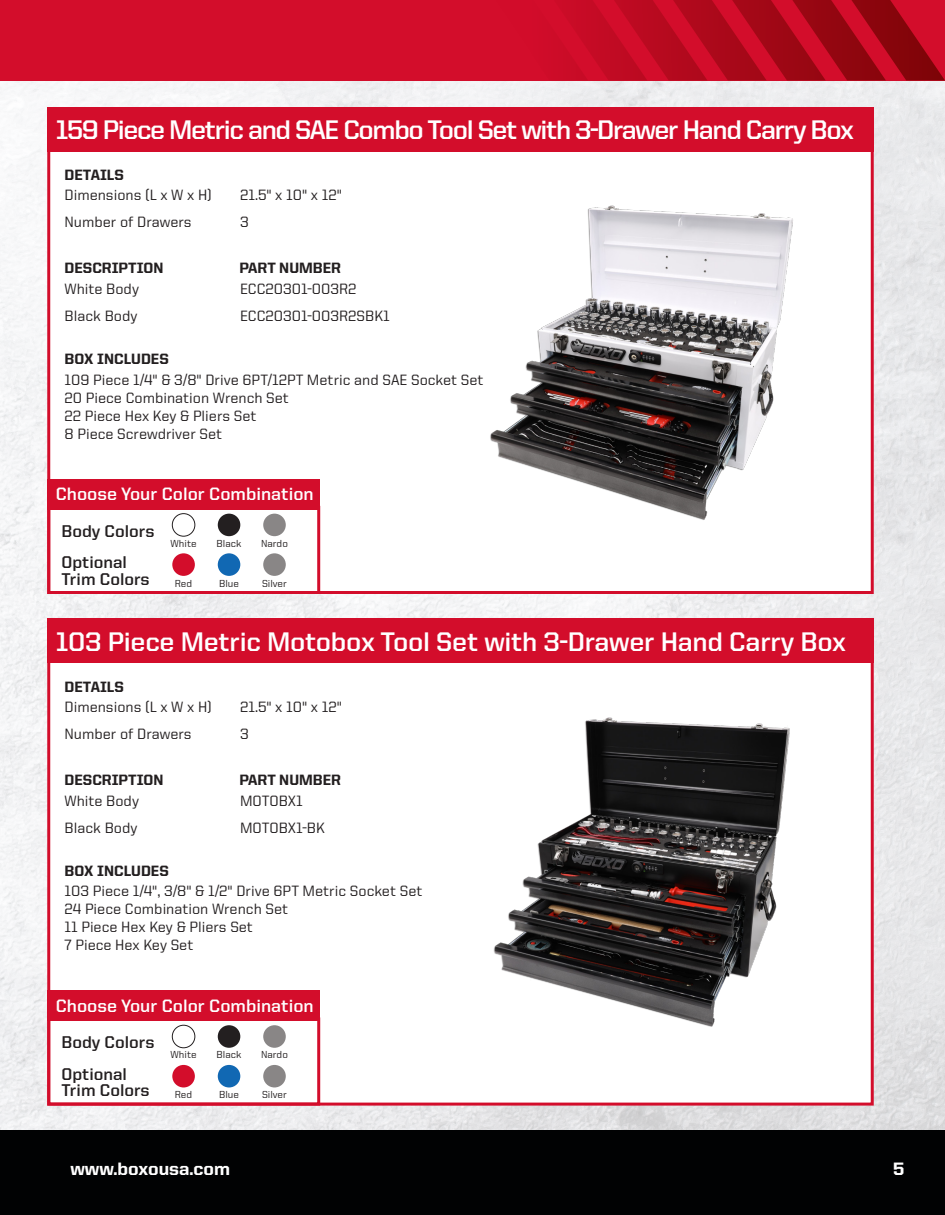
<style>
.page{position:relative;width:945px;height:1215px;background:#fff}
.page>*{position:absolute;margin:0;border:0;box-sizing:border-box;transform-origin:0 0}
.t1{font:700 27px "United Sans Reg";letter-spacing:-.05em;color:#fff}
.t2{font:700 27px "United Sans Reg";letter-spacing:-.01em;color:#fff}
.t3{font:700 18px "United Sans Reg";color:#fff}
.t4{font:800 18px "United Sans Reg";color:#fff}
.t5{font:700 17.1px "United Sans Reg";color:#231f20}
.t6{font:500 15px "United Sans Reg";color:#231f20}
.t7{font:800 15px "United Sans Reg";color:#231f20}
.t8{font:500 10.2px "United Sans Reg";color:#231f20}
</style>
<div class="page">
<img style="left:0;top:80px;width:945px;height:1050px">
<div style="left:0;top:1130px;width:945px;height:85px;background:#010203"></div>
<div style="left:0;top:0;width:945px;height:80px;background:#d30d2b"></div>
<svg style="left:576px;top:0;width:369px;height:80px"></svg>
<div style="left:47px;top:619px;width:827px;height:487px;background:#fff;border:3px solid #d30d2b"></div>
<div style="left:47px;top:107px;width:827px;height:487px;background:#fff;border:3px solid #d30d2b"></div>
<img style="left:490px;top:205px;width:303px;height:315px">
<div style="left:47px;top:107px;width:827px;height:44px;background:#d30d2b"></div>
<img style="left:493px;top:717px;width:297px;height:310px">
<div style="left:47px;top:619px;width:827px;height:44px;background:#d30d2b"></div>
<div style="left:47px;top:506px;width:273px;height:88px;border:3px solid #d30d2b"></div>
<div style="left:172px;top:513px;width:23px;height:24px;border:1px solid #231f20;border-radius:50%"></div>
<div style="left:172px;top:553px;width:23px;height:23px;background:#d30d2b;border-radius:50%"></div>
<div style="left:218px;top:514px;width:22px;height:22px;background:#231f20;border-radius:50%"></div>
<div style="left:218px;top:553px;width:22px;height:23px;background:#1168b3;border-radius:50%"></div>
<svg style="left:263px;top:553px;width:23px;height:23px"></svg>
<svg style="left:263px;top:514px;width:23px;height:22px"></svg>
<div style="left:47px;top:479px;width:273px;height:30px;background:#d30d2b"></div>
<div style="left:47px;top:1017px;width:273px;height:89px;border:3px solid #d30d2b"></div>
<div style="left:172px;top:1025px;width:23px;height:23px;border:1px solid #231f20;border-radius:50%"></div>
<div style="left:172px;top:1065px;width:23px;height:22px;background:#d30d2b;border-radius:50%"></div>
<div style="left:218px;top:1025px;width:22px;height:23px;background:#231f20;border-radius:50%"></div>
<div style="left:218px;top:1065px;width:22px;height:22px;background:#1168b3;border-radius:50%"></div>
<div style="left:263px;top:1065px;width:23px;height:22px;background:#898686;border-radius:11px"></div>
<div style="left:263px;top:1025px;width:23px;height:23px;background:#898686;border-radius:11px"></div>
<div style="left:47px;top:991px;width:273px;height:30px;background:#d30d2b"></div>
<p class="t1" style="left:56px;top:115px;width:800px">159 Piece Metric and SAE Combo Tool Set with 3-Drawer Hand Carry Box</p>
<p class="t7" style="left:65px;top:166px;width:61px">DETAILS</p>
<p class="t6" style="left:65px;top:187px;width:149px">Dimensions (L x W x H)</p>
<p class="t6" style="left:240px;top:187px;width:103px">21.5" x 10" x 12"</p>
<p class="t6" style="left:65px;top:214px;width:129px">Number of Drawers</p>
<p class="t6" style="left:240px;top:214px;width:10px">3</p>
<p class="t7" style="left:65px;top:260px;width:101px">DESCRIPTION</p>
<p class="t7" style="left:239px;top:260px;width:103px">PART NUMBER</p>
<p class="t6" style="left:65px;top:281px;width:76px">White Body</p>
<p class="t6" style="left:240px;top:281px;width:118px">ECC20301-003R2</p>
<p class="t6" style="left:65px;top:308px;width:74px">Black Body</p>
<p class="t6" style="left:240px;top:308px;width:151px">ECC20301-003R2SBK1</p>
<p class="t7" style="left:65px;top:351px;width:106px">BOX INCLUDES</p>
<p class="t6" style="left:65px;top:371px;width:421px">109 Piece 1/4" &amp; 3/8" Drive 6PT/12PT Metric and SAE Socket Set</p>
<p class="t6" style="left:65px;top:389px;width:226px">20 Piece Combination Wrench Set</p>
<p class="t6" style="left:65px;top:407px;width:193px">22 Piece Hex Key &amp; Pliers Set</p>
<p class="t6" style="left:65px;top:425px;width:159px">8 Piece Screwdriver Set</p>
<p class="t3" style="left:56px;top:484px;width:259px">Choose Your Color Combination</p>
<p class="t5" style="left:62px;top:521px;width:94px">Body Colors</p>
<p class="t5" style="left:62px;top:553px;width:67px">Optional</p>
<p class="t5" style="left:62px;top:569px;width:90px">Trim Colors</p>
<p class="t8" style="left:171px;top:538px;width:27px">White</p>
<p class="t8" style="left:175px;top:577px;width:19px">Red</p>
<p class="t8" style="left:217px;top:538px;width:26px">Black</p>
<p class="t8" style="left:219px;top:577px;width:21px">Blue</p>
<p class="t8" style="left:262px;top:577px;width:26px">Silver</p>
<p class="t8" style="left:261px;top:538px;width:28px">Nardo</p>
<p class="t2" style="left:56px;top:627px;width:792px">103 Piece Metric Motobox Tool Set with 3-Drawer Hand Carry Box</p>
<p class="t7" style="left:65px;top:679px;width:61px">DETAILS</p>
<p class="t6" style="left:65px;top:699px;width:149px">Dimensions (L x W x H)</p>
<p class="t6" style="left:240px;top:699px;width:103px">21.5" x 10" x 12"</p>
<p class="t6" style="left:65px;top:726px;width:129px">Number of Drawers</p>
<p class="t6" style="left:240px;top:726px;width:10px">3</p>
<p class="t7" style="left:65px;top:772px;width:101px">DESCRIPTION</p>
<p class="t7" style="left:239px;top:772px;width:103px">PART NUMBER</p>
<p class="t6" style="left:65px;top:793px;width:76px">White Body</p>
<p class="t6" style="left:240px;top:793px;width:64px">MOTOBX1</p>
<p class="t6" style="left:65px;top:820px;width:74px">Black Body</p>
<p class="t6" style="left:240px;top:820px;width:86px">MOTOBX1-BK</p>
<p class="t7" style="left:65px;top:862px;width:106px">BOX INCLUDES</p>
<p class="t6" style="left:65px;top:883px;width:359px">103 Piece 1/4", 3/8" &amp; 1/2" Drive 6PT Metric Socket Set</p>
<p class="t6" style="left:65px;top:901px;width:225px">24 Piece Combination Wrench Set</p>
<p class="t6" style="left:65px;top:919px;width:190px">11 Piece Hex Key &amp; Pliers Set</p>
<p class="t6" style="left:65px;top:937px;width:130px">7 Piece Hex Key Set</p>
<p class="t3" style="left:56px;top:996px;width:259px">Choose Your Color Combination</p>
<p class="t5" style="left:62px;top:1033px;width:94px">Body Colors</p>
<p class="t5" style="left:62px;top:1065px;width:67px">Optional</p>
<p class="t5" style="left:62px;top:1081px;width:90px">Trim Colors</p>
<p class="t8" style="left:171px;top:1049px;width:27px">White</p>
<p class="t8" style="left:175px;top:1089px;width:19px">Red</p>
<p class="t8" style="left:217px;top:1049px;width:26px">Black</p>
<p class="t8" style="left:219px;top:1089px;width:21px">Blue</p>
<p class="t8" style="left:262px;top:1089px;width:26px">Silver</p>
<p class="t8" style="left:261px;top:1049px;width:28px">Nardo</p>
<p class="t4" style="left:70px;top:1158px;width:161px">www.boxousa.com</p>
<p class="t4" style="left:893px;top:1158px;width:13px">5</p>
</div>
